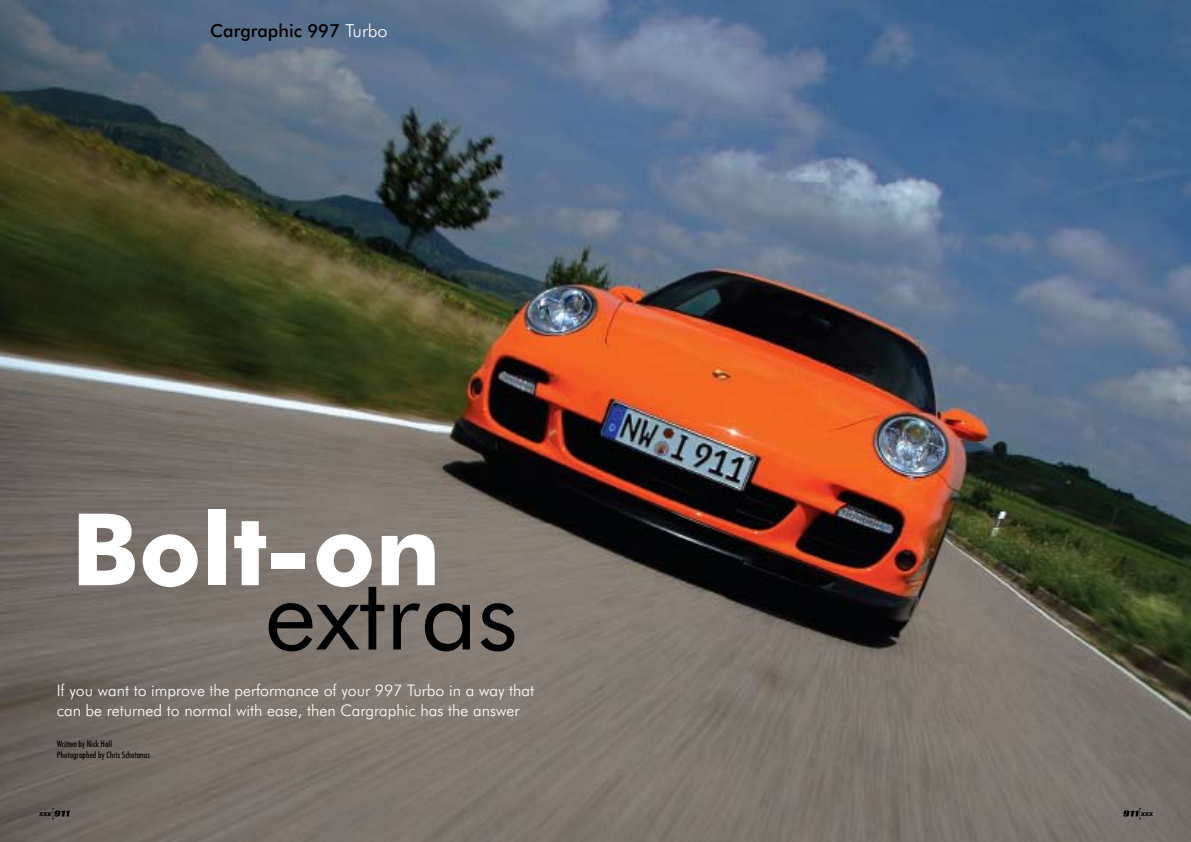
<style>
.page{position:relative;width:1191px;height:842px;background:#fff}
.page>*{position:absolute;margin:0;border:0;box-sizing:border-box;transform-origin:0 0}
.t1{font:700 100px "Futura BT";color:#fff}
.t2{font:100px "Futura BT";color:#000}
.t3{font:500 18px "Futura BT";color:#000}
.t4{font:300 16px/19.2px "Futura BT";color:#fff}
.t5{font:500 condensed 9px/11px "Futura BT";color:#000}
.t6{font:italic 800 8px "Futura BT";color:#000}
.s1{font-weight:300;color:#fff}
</style>
<div class="page">
<img style="left:0;top:0;width:1191px;height:842px">
<img style="left:1123px;top:810px;width:15px;height:7px">
<svg style="left:52px;top:808px;width:2px;height:11px"></svg>
<img style="left:54px;top:810px;width:15px;height:6px">
<p class="t3" style="left:210px;top:20px;width:179px">Cargraphic 997 <span class="s1">Turbo</span></p>
<h1 class="t1" style="left:71px;top:489px;width:371px">Bolt-on</h1>
<h1 class="t2" style="left:265px;top:553px;width:255px">extras</h1>
<p class="t4" style="left:57px;top:681px;width:479px">If you want to improve the performance of your 997 Turbo in a way that can be returned to normal with ease, then Cargraphic has the answer</p>
<p class="t5" style="left:57px;top:738px;width:95px">Written by Nick Hall<br>Photographed by Chris Schotanus</p>
<p class="t6" style="left:40px;top:808px;width:13px">xxx</p>
<p class="t6" style="left:1141px;top:808px;width:13px">xxx</p>
</div>
